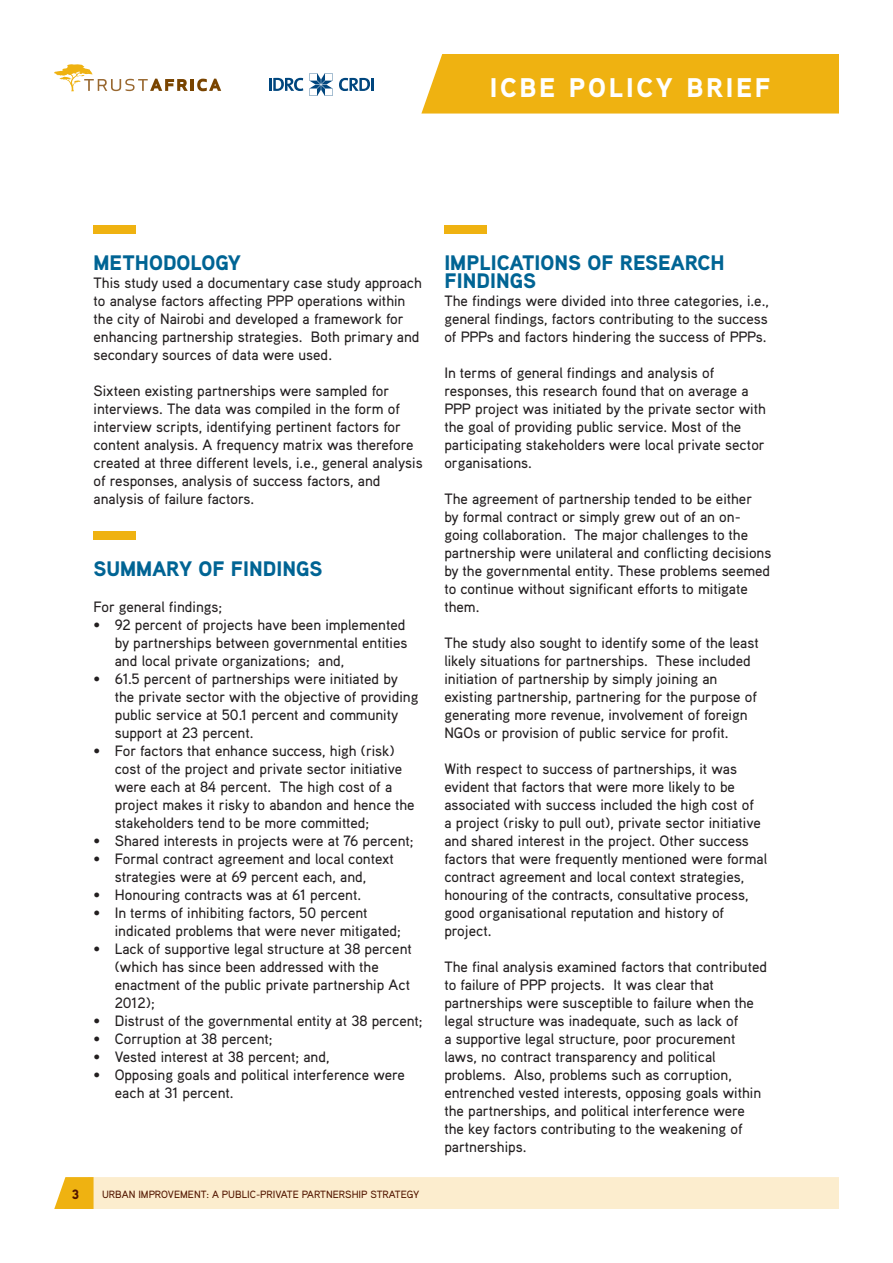
<style>
.page{position:relative;width:893px;height:1263px;background:#fff}
.page>*{position:absolute;margin:0;border:0;box-sizing:border-box;transform-origin:0 0}
.t1{font:900 27px "Aaux Pro";letter-spacing:.1em;color:#fff}
.Trust_Text{font:900 21px/18px "Aaux Pro";color:#006494}
.Trust_Text-2{font:500 15px/18px "Aaux Pro";color:#231f20}
.t2{font:900 13.5px "Aaux Pro";color:#531600}
.t3{font:500 10.5px "Aaux Pro";color:#531600}
</style>
<div class="page">
<div style="left:54px;top:1177px;width:785px;height:32px;background:#fcedce"></div>
<div style="left:421px;top:54px;width:418px;height:60px;background:#efb211"></div>
<svg style="left:54px;top:64px;width:167px;height:27px"></svg>
<svg style="left:269px;top:78px;width:34px;height:13px"></svg>
<svg style="left:339px;top:78px;width:35px;height:13px"></svg>
<svg style="left:310px;top:73px;width:22px;height:23px"></svg>
<div style="left:94px;top:225px;width:42px;height:9px;background:#efb211"></div>
<div style="left:94px;top:531px;width:42px;height:9px;background:#efb211"></div>
<div style="left:444px;top:225px;width:43px;height:9px;background:#efb211"></div>
<h1 class="t1" style="left:490px;top:70px;width:282px">ICBE POLICY BRIEF</h1>
<p class="Trust_Text" style="left:94px;top:253px;width:149px">METHODOLOGY</p>
<p class="Trust_Text-2" style="left:94px;top:273px;width:330px">This study used a documentary case study approach to analyse factors affecting PPP operations within the city of Nairobi and developed a framework for enhancing partnership strategies. Both primary and secondary sources of data were used.</p>
<p class="Trust_Text-2" style="left:94px;top:381px;width:331px">Sixteen existing partnerships were sampled for interviews. The data was compiled in the form of interview scripts, identifying pertinent factors for content analysis. A frequency matrix was therefore created at three different levels, i.e., general analysis of responses, analysis of success factors, and analysis of failure factors.</p>
<p class="Trust_Text" style="left:94px;top:559px;width:230px">SUMMARY OF FINDINGS</p>
<p class="Trust_Text-2" style="left:94px;top:597px;width:130px">For general findings;</p>
<p class="Trust_Text-2" style="left:115px;top:615px;width:294px;text-indent:-21px">• 92 percent of projects have been implemented by partnerships between governmental entities and local private organizations; and,</p>
<p class="Trust_Text-2" style="left:115px;top:669px;width:305px;text-indent:-21px">• 61.5 percent of partnerships were initiated by the private sector with the objective of providing public service at 50.1 percent and community support at 23 percent.</p>
<p class="Trust_Text-2" style="left:115px;top:741px;width:301px;text-indent:-21px">• For factors that enhance success, high (risk) cost of the project and private sector initiative were each at 84 percent. The high cost of a project makes it risky to abandon and hence the stakeholders tend to be more committed;</p>
<p class="Trust_Text-2" style="left:94px;top:831px;width:322px">• Shared interests in projects were at 76 percent;</p>
<p class="Trust_Text-2" style="left:94px;top:849px;width:302px;text-align:center">• Formal contract agreement and local context strategies were at 69 percent each, and,</p>
<p class="Trust_Text-2" style="left:94px;top:885px;width:269px">• Honouring contracts was at 61 percent.</p>
<p class="Trust_Text-2" style="left:115px;top:903px;width:288px;text-indent:-21px">• In terms of inhibiting factors, 50 percent indicated problems that were never mitigated;</p>
<p class="Trust_Text-2" style="left:115px;top:939px;width:299px;text-indent:-21px">• Lack of supportive legal structure at 38 percent (which has since been addressed with the enactment of the public private partnership Act 2012);</p>
<p class="Trust_Text-2" style="left:94px;top:1011px;width:331px">• Distrust of the governmental entity at 38 percent;</p>
<p class="Trust_Text-2" style="left:94px;top:1029px;width:181px">• Corruption at 38 percent;</p>
<p class="Trust_Text-2" style="left:94px;top:1047px;width:238px">• Vested interest at 38 percent; and,</p>
<p class="Trust_Text-2" style="left:115px;top:1065px;width:292px;text-indent:-21px">• Opposing goals and political interference were each at 31 percent.</p>
<p class="t2" style="left:72px;top:1186px;width:9px">3</p>
<p class="t3" style="left:102px;top:1187px;width:319px">URBAN IMPROVEMENT: A PUBLIC-PRIVATE PARTNERSHIP STRATEGY</p>
<p class="Trust_Text" style="left:444px;top:253px;width:282px">IMPLICATIONS OF RESEARCH<br>FINDINGS</p>
<p class="Trust_Text-2" style="left:444px;top:291px;width:326px;text-align:justify">The findings were divided into three categories, i.e., general findings, factors contributing to the success of PPPs and factors hindering the success of PPPs.</p>
<p class="Trust_Text-2" style="left:444px;top:363px;width:323px">In terms of general findings and analysis of responses, this research found that on average a PPP project was initiated by the private sector with the goal of providing public service. Most of the participating stakeholders were local private sector organisations.</p>
<p class="Trust_Text-2" style="left:444px;top:489px;width:329px">The agreement of partnership tended to be either<br>by formal contract or simply grew out of an on&shy;going collaboration. The major challenges to the partnership were unilateral and conflicting decisions by the governmental entity. These problems seemed to continue without significant efforts to mitigate them.</p>
<p class="Trust_Text-2" style="left:444px;top:633px;width:316px">The study also sought to identify some of the least likely situations for partnerships. These included initiation of partnership by simply joining an existing partnership, partnering for the purpose of generating more revenue, involvement of foreign NGOs or provision of public service for profit.</p>
<p class="Trust_Text-2" style="left:444px;top:759px;width:324px">With respect to success of partnerships, it was evident that factors that were more likely to be associated with success included the high cost of<br>a project (risky to pull out), private sector initiative and shared interest in the project. Other success factors that were frequently mentioned were formal contract agreement and local context strategies, honouring of the contracts, consultative process, good organisational reputation and history of project.</p>
<p class="Trust_Text-2" style="left:444px;top:957px;width:324px">The final analysis examined factors that contributed to failure of PPP projects. It was clear that partnerships were susceptible to failure when the legal structure was inadequate, such as lack of<br>a supportive legal structure, poor procurement laws, no contract transparency and political problems. Also, problems such as corruption, entrenched vested interests, opposing goals within the partnerships, and political interference were the key factors contributing to the weakening of partnerships.</p>
</div>
